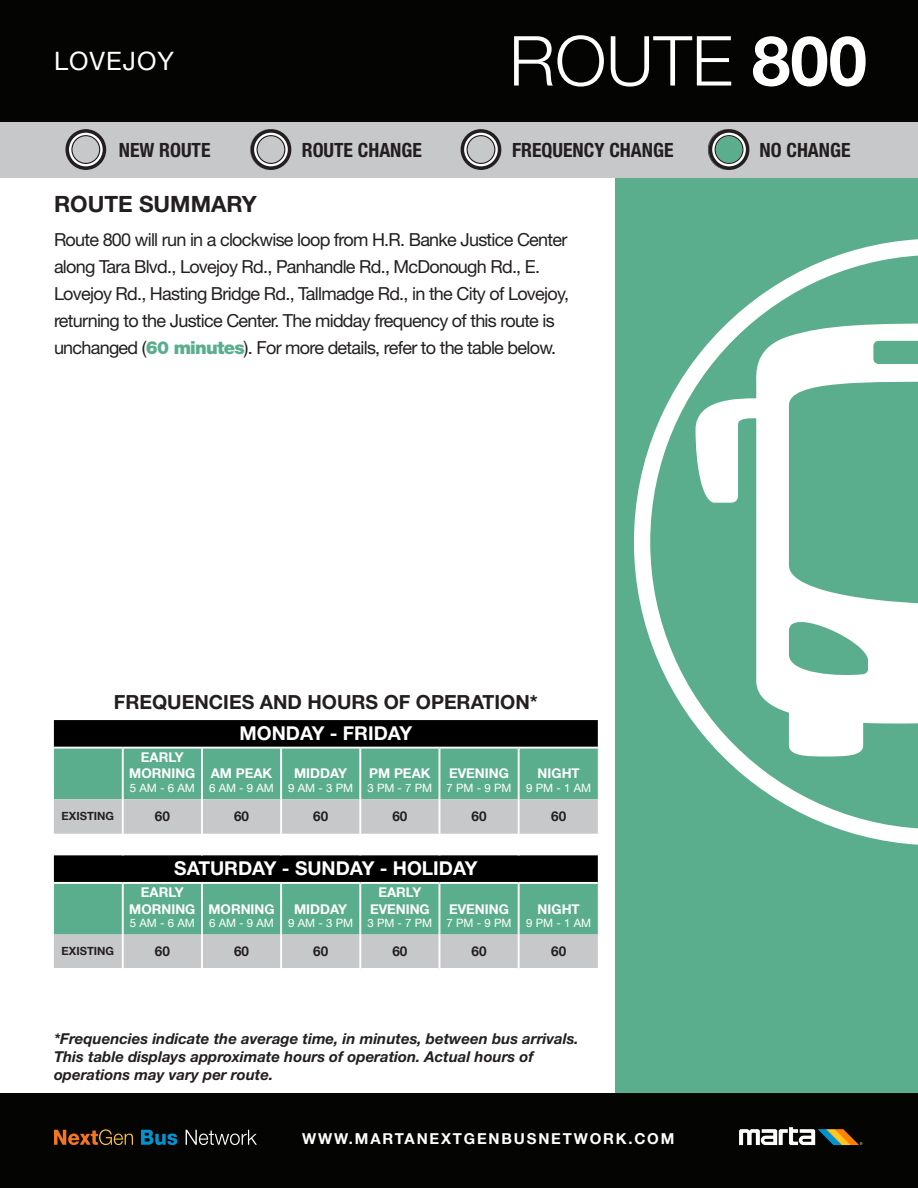
<style>
.page{position:relative;width:918px;height:1188px;background:#fff}
.page>*{position:absolute;margin:0;border:0;box-sizing:border-box;transform-origin:0 0}
.Route_Number{font:300 69px "Helvetica Neue LT Std";color:#fff}
.t1{font:25.5px "Helvetica Neue LT Std";letter-spacing:.04em;color:#fff}
.Route_Summary_Header{font:700 22.5px "Helvetica Neue LT Std";color:#231f20}
.Frequency_Black{font:700 condensed 19.65px "Helvetica Neue LT Std";color:#231f20}
.t2{font:700 19.5px "Helvetica Neue LT Std";color:#231f20}
.Frequency_Black-2{font:700 19.2px "Helvetica Neue LT Std";color:#fff}
.Summary_Text{font:18px/27px "Helvetica Neue LT Std";letter-spacing:-.04em;color:#231f20}
.t3{font:italic 700 15px/18px "Helvetica Neue LT Std";color:#231f20}
.t4{font:700 15px "Helvetica Neue LT Com";letter-spacing:.12em;color:#fff}
.Frequency_Black-3{font:700 13.5px "Helvetica Neue LT Com";color:#231f20}
.Frequency_Reversed{font:700 13.35px/16px "Helvetica Neue LT Com";color:#fff;text-align:center}
.Frequency_Reversed-2{font:11.55px "Helvetica Neue LT Com";color:#fff}
.Frequency_Reversed-3{font:700 11.25px "Helvetica Neue LT Com";color:#231f20}
.s1{font-weight:700}
.s2{font-weight:900;color:#5aae8d}
</style>
<div class="page">
<div style="left:616px;top:178px;width:302px;height:944px;background:#5aae8d"></div>
<div style="left:0;top:120px;width:918px;height:58px;background:#c7c8ca"></div>
<div style="left:0;top:0;width:918px;height:122px;background:#040503"></div>
<svg style="left:69px;top:133px;width:34px;height:33px"></svg>
<div style="left:65px;top:129px;width:41px;height:41px;border:7px solid #fff;border-radius:50%"></div>
<div style="left:65px;top:129px;width:41px;height:41px;border:4px solid #231f20;border-radius:50%"></div>
<div style="left:71px;top:135px;width:29px;height:29px;border:1px solid #231f20;border-radius:50%"></div>
<div style="left:250px;top:129px;width:41px;height:41px;border:7px solid #fff;border-radius:50%"></div>
<div style="left:250px;top:129px;width:41px;height:41px;border:4px solid #231f20;border-radius:50%"></div>
<div style="left:461px;top:129px;width:40px;height:41px;border:7px solid #fff;border-radius:50%"></div>
<div style="left:461px;top:129px;width:40px;height:41px;border:4px solid #231f20;border-radius:50%"></div>
<div style="left:467px;top:135px;width:28px;height:29px;border:1px solid #231f20;border-radius:50%"></div>
<div style="left:708px;top:129px;width:41px;height:41px;border:7px solid #fff;border-radius:50%"></div>
<div style="left:708px;top:129px;width:41px;height:41px;border:4px solid #231f20;border-radius:50%"></div>
<div style="left:254px;top:133px;width:34px;height:33px;background:#c7c8ca;border-radius:50%"></div>
<div style="left:251px;top:129px;width:40px;height:41px;border:7px solid #fff;border-radius:50%"></div>
<div style="left:251px;top:129px;width:40px;height:41px;border:4px solid #231f20;border-radius:50%"></div>
<div style="left:257px;top:135px;width:28px;height:29px;border:1px solid #231f20;border-radius:50%"></div>
<div style="left:0;top:1094px;width:918px;height:94px;background:#040503"></div>
<svg style="left:712px;top:133px;width:34px;height:33px"></svg>
<div style="left:709px;top:129px;width:40px;height:41px;border:7px solid #fff;border-radius:50%"></div>
<div style="left:709px;top:129px;width:40px;height:41px;border:4px solid #231f20;border-radius:50%"></div>
<div style="left:715px;top:135px;width:28px;height:29px;border:1px solid #231f20;border-radius:50%"></div>
<svg style="left:54px;top:720px;width:544px;height:27px;background:#030303"></svg>
<div style="left:54px;top:749px;width:544px;height:50px;background:#5aae8d"></div>
<svg style="left:54px;top:799px;width:544px;height:169px;background:#8da79e"></svg>
<hr style="left:122px;top:799px;width:2px;height:35px;background:#fff">
<hr style="left:201px;top:799px;width:2px;height:35px;background:#fff">
<hr style="left:280px;top:799px;width:2px;height:35px;background:#fff">
<hr style="left:359px;top:799px;width:2px;height:35px;background:#fff">
<hr style="left:439px;top:799px;width:1px;height:35px;background:#fff">
<hr style="left:518px;top:799px;width:2px;height:35px;background:#fff">
<hr style="left:122px;top:834px;width:2px;height:21px;background:#fff">
<hr style="left:201px;top:834px;width:2px;height:21px;background:#fff">
<hr style="left:280px;top:834px;width:2px;height:21px;background:#fff">
<hr style="left:359px;top:834px;width:2px;height:21px;background:#fff">
<svg style="left:439px;top:834px;width:1px;height:21px"></svg>
<hr style="left:518px;top:834px;width:2px;height:21px;background:#fff">
<hr style="left:122px;top:935px;width:2px;height:33px;background:#fff">
<hr style="left:201px;top:935px;width:2px;height:33px;background:#fff">
<hr style="left:280px;top:935px;width:2px;height:33px;background:#fff">
<hr style="left:359px;top:935px;width:2px;height:33px;background:#fff">
<hr style="left:439px;top:935px;width:1px;height:33px;background:#fff">
<hr style="left:518px;top:935px;width:2px;height:33px;background:#fff">
<hr style="left:201px;top:884px;width:2px;height:51px;background:#fff">
<hr style="left:280px;top:884px;width:2px;height:51px;background:#fff">
<hr style="left:359px;top:884px;width:2px;height:51px;background:#fff">
<hr style="left:439px;top:884px;width:1px;height:51px;background:#fff">
<hr style="left:518px;top:884px;width:2px;height:51px;background:#fff">
<hr style="left:201px;top:749px;width:2px;height:50px;background:#fff">
<hr style="left:280px;top:749px;width:2px;height:50px;background:#fff">
<hr style="left:359px;top:749px;width:2px;height:50px;background:#fff">
<hr style="left:439px;top:749px;width:1px;height:50px;background:#fff">
<hr style="left:518px;top:749px;width:2px;height:50px;background:#fff">
<hr style="left:122px;top:884px;width:2px;height:51px;background:#fff">
<hr style="left:122px;top:749px;width:2px;height:50px;background:#fff">
<hr style="left:54px;top:882px;width:69px;height:2px;background:#fff">
<hr style="left:123px;top:882px;width:79px;height:2px;background:#fff">
<hr style="left:202px;top:882px;width:79px;height:2px;background:#fff">
<hr style="left:281px;top:882px;width:79px;height:2px;background:#fff">
<hr style="left:360px;top:882px;width:79px;height:2px;background:#fff">
<hr style="left:439px;top:882px;width:80px;height:2px;background:#fff">
<hr style="left:519px;top:882px;width:79px;height:2px;background:#fff">
<img style="left:739px;top:1127px;width:124px;height:19px">
<svg style="left:54px;top:1129px;width:79px;height:16px"></svg>
<svg style="left:141px;top:1130px;width:36px;height:15px"></svg>
<svg style="left:186px;top:1130px;width:71px;height:15px"></svg>
<svg style="left:634px;top:239px;width:284px;height:606px"></svg>
<p class="t1" style="left:54px;top:46px;width:121px">LOVEJOY</p>
<p class="Route_Number" style="left:509px;top:19px;width:359px">ROUTE <span class="s1">800</span></p>
<p class="Frequency_Black" style="left:119px;top:139px;width:93px">NEW ROUTE</p>
<p class="Frequency_Black" style="left:302px;top:139px;width:122px">ROUTE CHANGE</p>
<p class="Frequency_Black" style="left:512px;top:139px;width:163px">FREQUENCY CHANGE</p>
<p class="Frequency_Black" style="left:760px;top:139px;width:93px">NO CHANGE</p>
<p class="Route_Summary_Header" style="left:54px;top:190px;width:204px">ROUTE SUMMARY</p>
<p class="Summary_Text" style="left:54px;top:226px;width:517px">Route 800 will run in a clockwise loop from H.R. Banke Justice Center along Tara Blvd., Lovejoy Rd., Panhandle Rd., McDonough Rd., E.<br>Lovejoy Rd., Hasting Bridge Rd., Tallmadge Rd., in the City of Lovejoy, returning to the Justice Center. The midday frequency of this route is unchanged (<span class="s2">60 minutes</span>). For more details, refer to the table below.</p>
<p class="t2" style="left:114px;top:690px;width:425px">FREQUENCIES AND HOURS OF OPERATION*</p>
<p class="Frequency_Black-2" style="left:239px;top:722px;width:174px">MONDAY - FRIDAY</p>
<p class="Frequency_Reversed" style="left:129px;top:749px;width:68px">EARLY<br>MORNING</p>
<p class="Frequency_Reversed-2" style="left:130px;top:781px;width:66px">5 AM - 6 AM</p>
<p class="Frequency_Reversed" style="left:449px;top:765px;width:61px">EVENING</p>
<p class="Frequency_Reversed-2" style="left:447px;top:781px;width:66px">7 PM - 9 PM</p>
<p class="Frequency_Reversed" style="left:538px;top:765px;width:44px">NIGHT</p>
<p class="Frequency_Reversed-2" style="left:526px;top:781px;width:66px">9 PM - 1 AM</p>
<p class="Frequency_Reversed" style="left:211px;top:765px;width:63px">AM PEAK</p>
<p class="Frequency_Reversed-2" style="left:209px;top:781px;width:66px">6 AM - 9 AM</p>
<p class="Frequency_Reversed" style="left:294px;top:765px;width:55px">MIDDAY</p>
<p class="Frequency_Reversed-2" style="left:288px;top:781px;width:66px">9 AM - 3 PM</p>
<p class="Frequency_Reversed" style="left:369px;top:765px;width:63px">PM PEAK</p>
<p class="Frequency_Reversed-2" style="left:367px;top:781px;width:66px">3 PM - 7 PM</p>
<p class="Frequency_Reversed-3" style="left:62px;top:809px;width:54px">EXISTING</p>
<p class="Frequency_Black-3" style="left:155px;top:808px;width:17px">60</p>
<p class="Frequency_Black-3" style="left:234px;top:808px;width:17px">60</p>
<p class="Frequency_Black-3" style="left:313px;top:808px;width:17px">60</p>
<p class="Frequency_Black-3" style="left:392px;top:808px;width:17px">60</p>
<p class="Frequency_Black-3" style="left:472px;top:808px;width:17px">60</p>
<p class="Frequency_Black-3" style="left:551px;top:808px;width:17px">60</p>
<p class="Frequency_Black-2" style="left:174px;top:857px;width:305px">SATURDAY - SUNDAY - HOLIDAY</p>
<p class="Frequency_Reversed" style="left:129px;top:884px;width:68px">EARLY<br>MORNING</p>
<p class="Frequency_Reversed-2" style="left:130px;top:916px;width:66px">5 AM - 6 AM</p>
<p class="Frequency_Reversed" style="left:378px;top:884px;width:44px">EARLY</p>
<p class="Frequency_Reversed" style="left:370px;top:900px;width:61px">EVENING</p>
<p class="Frequency_Reversed-2" style="left:367px;top:916px;width:66px">3 PM - 7 PM</p>
<p class="Frequency_Reversed" style="left:208px;top:900px;width:68px">MORNING</p>
<p class="Frequency_Reversed-2" style="left:209px;top:916px;width:66px">6 AM - 9 AM</p>
<p class="Frequency_Reversed" style="left:449px;top:900px;width:61px">EVENING</p>
<p class="Frequency_Reversed-2" style="left:447px;top:916px;width:66px">7 PM - 9 PM</p>
<p class="Frequency_Reversed" style="left:294px;top:900px;width:55px">MIDDAY</p>
<p class="Frequency_Reversed-2" style="left:288px;top:916px;width:66px">9 AM - 3 PM</p>
<p class="Frequency_Reversed" style="left:538px;top:900px;width:44px">NIGHT</p>
<p class="Frequency_Reversed-2" style="left:526px;top:916px;width:66px">9 PM - 1 AM</p>
<p class="Frequency_Reversed-3" style="left:62px;top:944px;width:54px">EXISTING</p>
<p class="Frequency_Black-3" style="left:155px;top:943px;width:17px">60</p>
<p class="Frequency_Black-3" style="left:234px;top:943px;width:17px">60</p>
<p class="Frequency_Black-3" style="left:313px;top:943px;width:17px">60</p>
<p class="Frequency_Black-3" style="left:392px;top:943px;width:17px">60</p>
<p class="Frequency_Black-3" style="left:472px;top:943px;width:17px">60</p>
<p class="Frequency_Black-3" style="left:551px;top:943px;width:17px">60</p>
<p class="t3" style="left:54px;top:1029px;width:526px">*Frequencies indicate the average time, in minutes, between bus arrivals.</p>
<p class="t3" style="left:54px;top:1047px;width:481px">This table displays approximate hours of operation. Actual hours of operations may vary per route.</p>
<p class="t4" style="left:302px;top:1129px;width:374px">WWW.MARTANEXTGENBUSNETWORK.COM</p>
</div>
